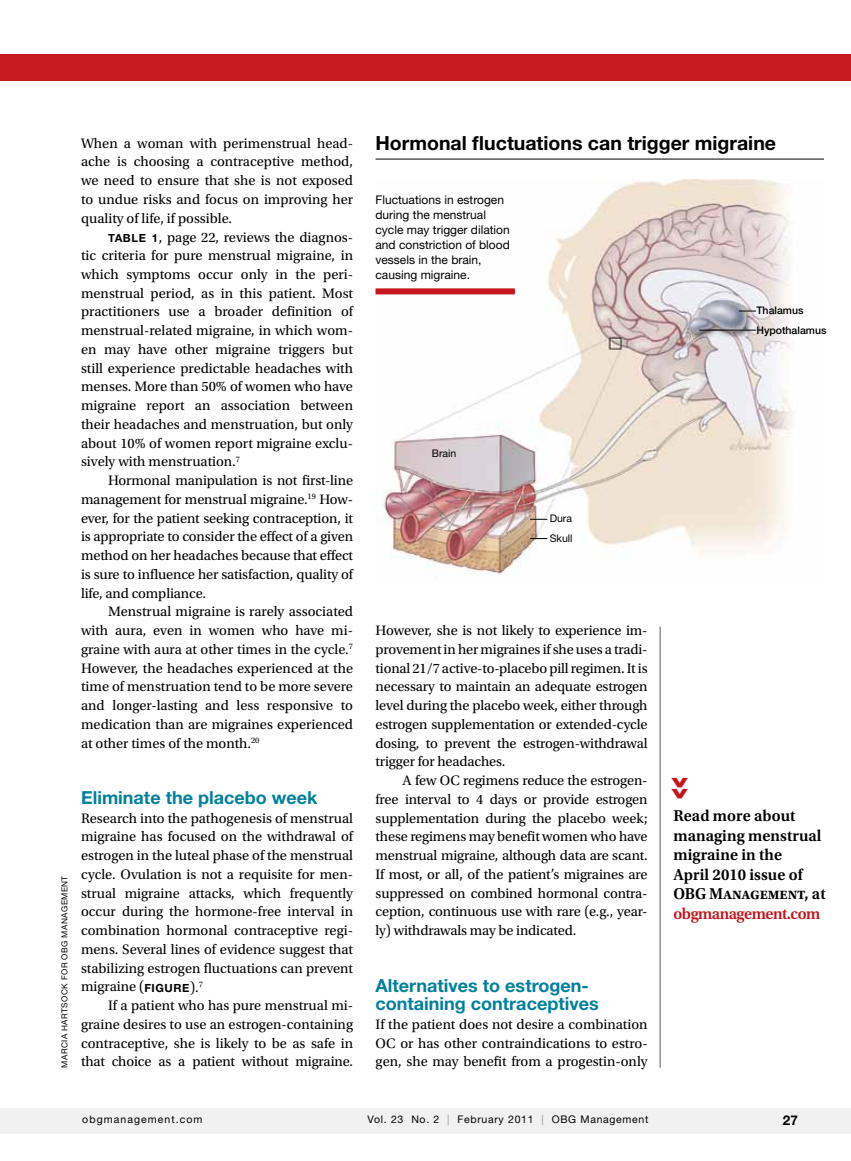
<style>
.page{position:relative;width:851px;height:1161px;background:#fff}
.page>*{position:absolute;margin:0;border:0;box-sizing:border-box;transform-origin:0 0}
.t1{font:900 31.5px "Helvetica Neue LT Std";color:#c4161c;scale:.6 1}
.t2{font:700 19.5px "Helvetica Neue LT Std";color:#000}
.t3{font:700 18px/18.8px "Helvetica Neue LT Std";color:#00809d}
.t4{font:600 16.5px/19.5px "Utopia Std";letter-spacing:.005em;color:#000}
.t5{font:600 16.5px "Utopia Std";letter-spacing:-.03em;color:#c4161c}
.t6{font:14.4px/18.8px "Utopia Std";letter-spacing:-.005em;color:#000;text-align:justify}
.t7{font:700 13.5px "Helvetica Neue LT Std";color:#000}
.t8{font:12px/15px "Helvetica Neue LT Std";color:#000}
.t9{font:10.5px "Helvetica Neue LT Std";letter-spacing:.065em;color:#000}
.t10{font:500 10.5px/19.5px "Helvetica Neue LT Std";color:#000}
.t11{font:10.5px "Helvetica Neue LT Std";letter-spacing:.1em;color:#000}
.t12{font:10.5px/20.1px "Helvetica Neue LT Std";color:#000}
.t13{font:8.25px "Helvetica Neue LT Std";color:#000}
.s1{font-family:"Helvetica Neue LT Std";font-weight:700;font-size:11.25px}
.s2{color:#939598}
</style>
<div class="page">
<div style="left:0;top:1108px;width:850px;height:26px;background:#f1f1f2"></div>
<div style="left:0;top:54px;width:850px;height:27px;background:#c51a20"></div>
<img style="left:375px;top:180px;width:416px;height:395px">
<div style="left:375px;top:288px;width:140px;height:6px;background:#c4161c"></div>
<hr style="left:659px;top:626px;width:1px;height:442px;background:#58595b">
<hr style="left:375px;top:159px;width:448px;height:1px;background:#000">
<svg style="left:739px;top:311px;width:17px;height:1px"></svg>
<hr style="left:699px;top:330px;width:57px;height:1px;background:#000">
<svg style="left:530px;top:538px;width:17px;height:1px"></svg>
<svg style="left:530px;top:519px;width:17px;height:1px"></svg>
<p class="t6" style="left:81px;top:134px;width:273px">When a woman with perimenstrual head&shy;ache is choosing a contraceptive method, we need to ensure that she is not exposed to undue risks and focus on improving her quality of life, if possible.</p>
<p class="t6" style="left:81px;top:228px;width:273px;text-indent:27px"><span class="s1">Ta ble 1</span>, page 22, reviews the diagnos&shy;tic criteria for pure menstrual migraine, in which symptoms occur only in the peri&shy;menstrual period, as in this patient. Most practitioners use a broader definition of menstrual-related migraine, in which wom&shy;en may have other migraine triggers but still experience predictable headaches with menses. More than 50% of women who have migraine report an association between their headaches and menstruation, but only about 10% of women report migraine exclu&shy;sively with menstruation.<sup>7</sup></p>
<p class="t6" style="left:81px;top:471px;width:273px;text-indent:27px">Hormonal manipulation is not first-line management for menstrual migraine.<sup>19</sup> How&shy;ever, for the patient seeking contraception, it is appropriate to consider the effect of a given method on her headaches because that effect is sure to influence her satisfaction, quality of life, and compliance.</p>
<p class="t6" style="left:81px;top:603px;width:273px;text-indent:27px">Menstrual migraine is rarely associated with aura, even in women who have mi&shy;graine with aura at other times in the cycle.<sup>7<br></sup>However, the headaches experienced at the time of menstruation tend to be more severe and longer-lasting and less responsive to medication than are migraines experienced at other times of the month.<sup>20</sup></p>
<p class="t13" style="left:60px;top:1068px;width:193px;rotate:-90deg">Marcia hartsock for obg Management</p>
<p class="t3" style="left:81px;top:788px;width:238px">Eliminate the placebo week</p>
<p class="t6" style="left:81px;top:809px;width:273px">Research into the pathogenesis of menstrual migraine has focused on the withdrawal of estrogen in the luteal phase of the menstrual cycle. Ovulation is not a requisite for men&shy;strual migraine attacks, which frequently occur during the hormone-free interval in combination hormonal contraceptive regi&shy;mens. Several lines of evidence suggest that stabilizing estrogen fluctuations can prevent migraine (<span class="s1">Fi gure</span>).<sup>7</sup></p>
<p class="t6" style="left:81px;top:996px;width:273px;text-indent:27px">If a patient who has pure menstrual mi&shy;graine desires to use an estrogen-containing contraceptive, she is likely to be as safe in that choice as a patient without migraine.</p>
<h2 class="t2" style="left:375px;top:131px;width:402px">Hormonal fluctuations can trigger migraine</h2>
<p class="t8" style="left:375px;top:192px;width:136px">Fluctuations in estrogen during the menstrual cycle may trigger dilation and constriction of blood vessels in the brain, causing migraine.</p>
<p class="t10" style="left:756px;top:301px;width:72px">Thalamus<br>Hypothalamus</p>
<p class="t9" style="left:432px;top:447px;width:26px">Brain</p>
<p class="t12" style="left:549px;top:508px;width:24px">Dura<br>Skull</p>
<p class="t6" style="left:375px;top:621px;width:273px">However, she is not likely to experience im&shy;provement in her migraines if she uses a tradi&shy;tional 21/7 active-to-placebo pill regimen. It is necessary to maintain an adequate estrogen level during the placebo week, either through estrogen supplementation or extended-cycle dosing, to prevent the estrogen-withdrawal trigger for headaches.</p>
<p class="t6" style="left:375px;top:771px;width:273px;text-indent:27px">A few OC regimens reduce the estrogen&shy;free interval to 4 days or provide estrogen supplementation during the placebo week; these regimens may benefit women who have menstrual migraine, although data are scant.<br>If most, or all, of the patient’s migraines are suppressed on combined hormonal contra&shy;ception, continuous use with rare (e.g., year&shy;ly) withdrawals may be indicated.</p>
<p class="t3" style="left:375px;top:975px;width:224px">Alternatives to estrogen&shy;containing contraceptives</p>
<p class="t6" style="left:375px;top:1015px;width:273px">If the patient does not desire a combination OC or has other contraindications to estro&shy;gen, she may benefit from a progestin-only</p>
<h1 class="t1" style="left:701px;top:777px;width:40px;rotate:90deg">&gt;&gt;</h1>
<p class="t4" style="left:673px;top:806px;width:153px">Read more about managing menstrual migraine in the<br>April 2010 issue of<br>OBG Management, at</p>
<p class="t5" style="left:673px;top:904px;width:148px">obgmanagement.com</p>
<p class="t11" style="left:82px;top:1114px;width:122px">obgmanagement.com</p>
<p class="t9" style="left:367px;top:1114px;width:282px">Vol. 23 No. 2 <span class="s2">|</span> February 2011 <span class="s2">|</span> OBG Management</p>
<p class="t7" style="left:782px;top:1112px;width:17px">27</p>
</div>
